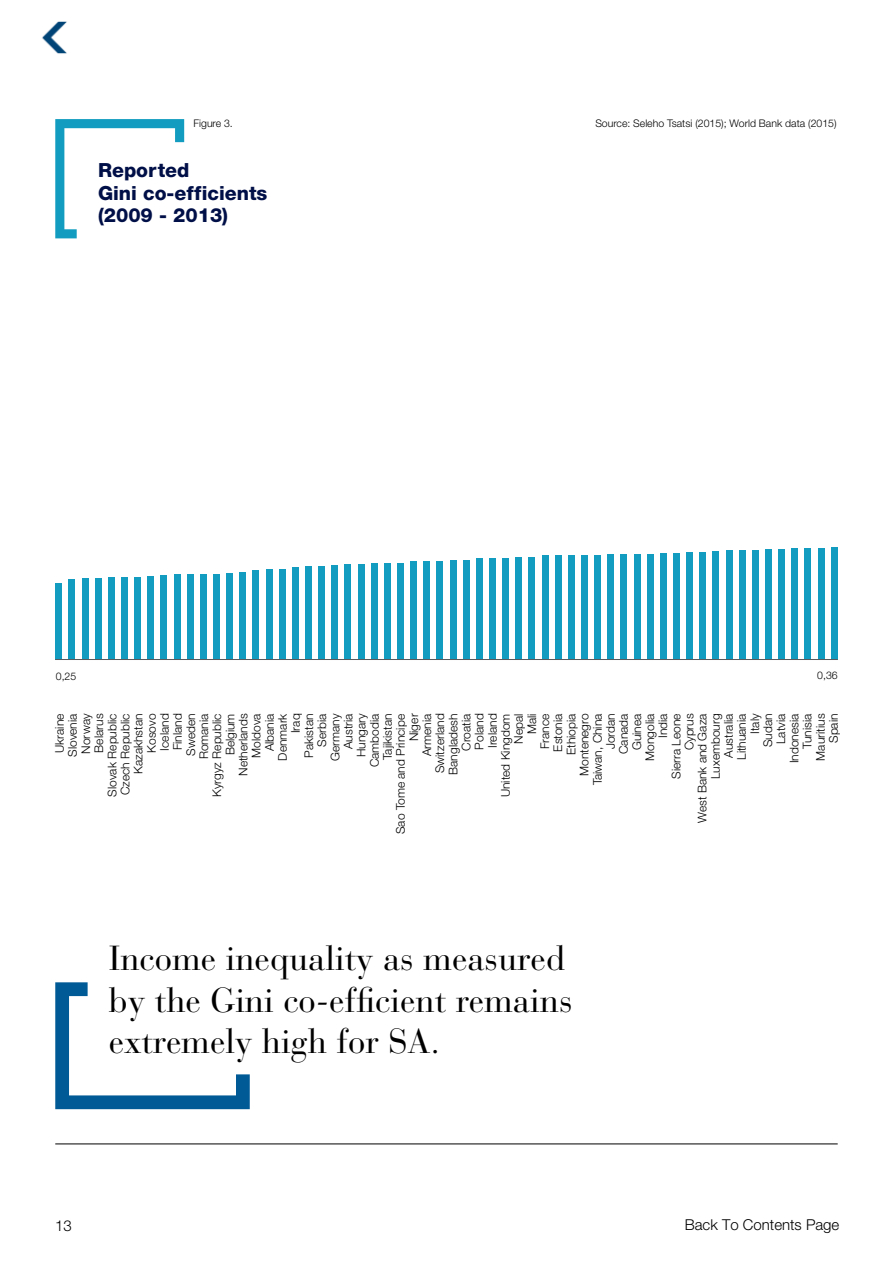
<style>
.page{position:relative;width:893px;height:1263px;background:#fff}
.page>*{position:absolute;margin:0;border:0;box-sizing:border-box;transform-origin:0 0}
.t1{font:34.5px/41.4px "Bauer Bodoni";color:#000}
.t2{font:800 19.5px/22.5px "Helvetica Neue LT Std";color:#000f47}
.t3{font:300 15px "Helvetica Neue LT Std";color:#000}
.t4{font:300 12px/13px "Helvetica Neue LT Std";color:#000;text-align:right}
.t5{font:300 10.5px "Helvetica Neue LT Std";color:#000}
</style>
<div class="page">
<hr style="left:55px;top:1143px;width:783px;height:1px;background:#000">
<div style="left:831px;top:547px;width:7px;height:112px;background:#129dc0"></div>
<div style="left:818px;top:548px;width:6px;height:111px;background:#129dc0"></div>
<div style="left:804px;top:548px;width:7px;height:111px;background:#129dc0"></div>
<div style="left:791px;top:548px;width:7px;height:111px;background:#129dc0"></div>
<div style="left:778px;top:549px;width:7px;height:110px;background:#129dc0"></div>
<div style="left:765px;top:549px;width:7px;height:110px;background:#129dc0"></div>
<div style="left:752px;top:550px;width:7px;height:109px;background:#129dc0"></div>
<div style="left:739px;top:550px;width:7px;height:109px;background:#129dc0"></div>
<div style="left:726px;top:550px;width:6px;height:109px;background:#129dc0"></div>
<div style="left:712px;top:551px;width:7px;height:108px;background:#129dc0"></div>
<div style="left:699px;top:553px;width:7px;height:106px;background:#129dc0"></div>
<div style="left:686px;top:553px;width:7px;height:106px;background:#129dc0"></div>
<div style="left:673px;top:554px;width:7px;height:105px;background:#129dc0"></div>
<div style="left:660px;top:554px;width:7px;height:105px;background:#129dc0"></div>
<div style="left:647px;top:555px;width:7px;height:104px;background:#129dc0"></div>
<div style="left:634px;top:555px;width:6px;height:104px;background:#129dc0"></div>
<div style="left:620px;top:555px;width:7px;height:104px;background:#129dc0"></div>
<div style="left:607px;top:555px;width:7px;height:104px;background:#129dc0"></div>
<div style="left:594px;top:556px;width:7px;height:103px;background:#129dc0"></div>
<div style="left:581px;top:556px;width:7px;height:103px;background:#129dc0"></div>
<div style="left:568px;top:556px;width:7px;height:103px;background:#129dc0"></div>
<div style="left:555px;top:556px;width:7px;height:103px;background:#129dc0"></div>
<div style="left:542px;top:556px;width:6px;height:103px;background:#129dc0"></div>
<div style="left:528px;top:557px;width:7px;height:102px;background:#129dc0"></div>
<div style="left:515px;top:557px;width:7px;height:102px;background:#129dc0"></div>
<div style="left:502px;top:558px;width:7px;height:101px;background:#129dc0"></div>
<div style="left:489px;top:558px;width:7px;height:101px;background:#129dc0"></div>
<div style="left:476px;top:558px;width:7px;height:101px;background:#129dc0"></div>
<div style="left:463px;top:560px;width:7px;height:99px;background:#129dc0"></div>
<div style="left:450px;top:560px;width:6px;height:99px;background:#129dc0"></div>
<div style="left:436px;top:561px;width:7px;height:98px;background:#129dc0"></div>
<div style="left:423px;top:561px;width:7px;height:98px;background:#129dc0"></div>
<div style="left:410px;top:561px;width:7px;height:98px;background:#129dc0"></div>
<div style="left:397px;top:563px;width:7px;height:96px;background:#129dc0"></div>
<div style="left:384px;top:563px;width:7px;height:96px;background:#129dc0"></div>
<div style="left:371px;top:563px;width:7px;height:96px;background:#129dc0"></div>
<div style="left:358px;top:564px;width:6px;height:95px;background:#129dc0"></div>
<div style="left:344px;top:564px;width:7px;height:95px;background:#129dc0"></div>
<div style="left:331px;top:566px;width:7px;height:93px;background:#129dc0"></div>
<div style="left:318px;top:567px;width:7px;height:92px;background:#129dc0"></div>
<div style="left:305px;top:567px;width:7px;height:92px;background:#129dc0"></div>
<div style="left:292px;top:568px;width:7px;height:91px;background:#129dc0"></div>
<div style="left:279px;top:569px;width:7px;height:90px;background:#129dc0"></div>
<div style="left:266px;top:569px;width:6px;height:90px;background:#129dc0"></div>
<div style="left:252px;top:570px;width:7px;height:89px;background:#129dc0"></div>
<div style="left:239px;top:572px;width:7px;height:87px;background:#129dc0"></div>
<div style="left:226px;top:573px;width:7px;height:86px;background:#129dc0"></div>
<div style="left:213px;top:574px;width:7px;height:85px;background:#129dc0"></div>
<div style="left:200px;top:574px;width:7px;height:85px;background:#129dc0"></div>
<div style="left:187px;top:574px;width:7px;height:85px;background:#129dc0"></div>
<div style="left:174px;top:574px;width:6px;height:85px;background:#129dc0"></div>
<div style="left:160px;top:575px;width:7px;height:84px;background:#129dc0"></div>
<div style="left:147px;top:576px;width:7px;height:83px;background:#129dc0"></div>
<div style="left:134px;top:578px;width:7px;height:81px;background:#129dc0"></div>
<div style="left:121px;top:578px;width:7px;height:81px;background:#129dc0"></div>
<div style="left:108px;top:578px;width:7px;height:81px;background:#129dc0"></div>
<div style="left:95px;top:579px;width:7px;height:80px;background:#129dc0"></div>
<div style="left:82px;top:579px;width:6px;height:80px;background:#129dc0"></div>
<div style="left:68px;top:580px;width:7px;height:79px;background:#129dc0"></div>
<div style="left:55px;top:583px;width:7px;height:76px;background:#129dc0"></div>
<svg style="left:55px;top:119px;width:129px;height:119px"></svg>
<hr style="left:55px;top:659px;width:783px;height:1px;background:#58595b">
<svg style="left:55px;top:982px;width:195px;height:127px"></svg>
<img style="left:42px;top:21px;width:25px;height:33px">
<p class="t5" style="left:194px;top:116px;width:41px">Figure 3.</p>
<p class="t5" style="left:595px;top:116px;width:243px">Source: Seleho Tsatsi (2015); World Bank data (2015)</p>
<h2 class="t2" style="left:98px;top:159px;width:171px">Reported<br>Gini co-efficients (2009 - 2013)</h2>
<p class="t5" style="left:56px;top:670px;width:22px">0,25</p>
<p class="t5" style="left:817px;top:669px;width:22px">0,36</p>
<p class="t4" style="left:53px;top:834px;width:122px;rotate:-90deg">Ukraine<br>Slovenia<br>Norway<br>Belarus<br>Slovak Republic<br>Czech Republic<br>Kazakhstan<br>Kosovo<br>Iceland<br>Finland<br>Sweden<br>Romania<br>Kyrgyz Republic<br>Belgium<br>Netherlands<br>Moldova<br>Albania<br>Denmark<br>Iraq<br>Pakistan<br>Serbia<br>Germany<br>Austria<br>Hungary<br>Cambodia<br>Tajikistan<br>Sao Tome and Principe<br>Niger<br>Armenia<br>Switzerland<br>Bangladesh<br>Croatia<br>Poland<br>Ireland<br>United Kingdom<br>Nepal<br>Mali<br>France<br>Estonia<br>Ethiopia<br>Montenegro<br>Taiwan, China<br>Jordan<br>Canada<br>Guinea<br>Mongolia<br>India<br>Sierra Leone<br>Cyprus<br>West Bank and Gaza<br>Luxembourg<br>Australia<br>Lithuania<br>Italy<br>Sudan<br>Latvia<br>Indonesia<br>Tunisia<br>Mauritius<br>Spain</p>
<h1 class="t1" style="left:109px;top:938px;width:465px">Income inequality as measured by the Gini co-efficient remains extremely high for SA.</h1>
<p class="t3" style="left:55px;top:1216px;width:18px">13</p>
<p class="t3" style="left:685px;top:1215px;width:156px">Back To Contents Page</p>
</div>
